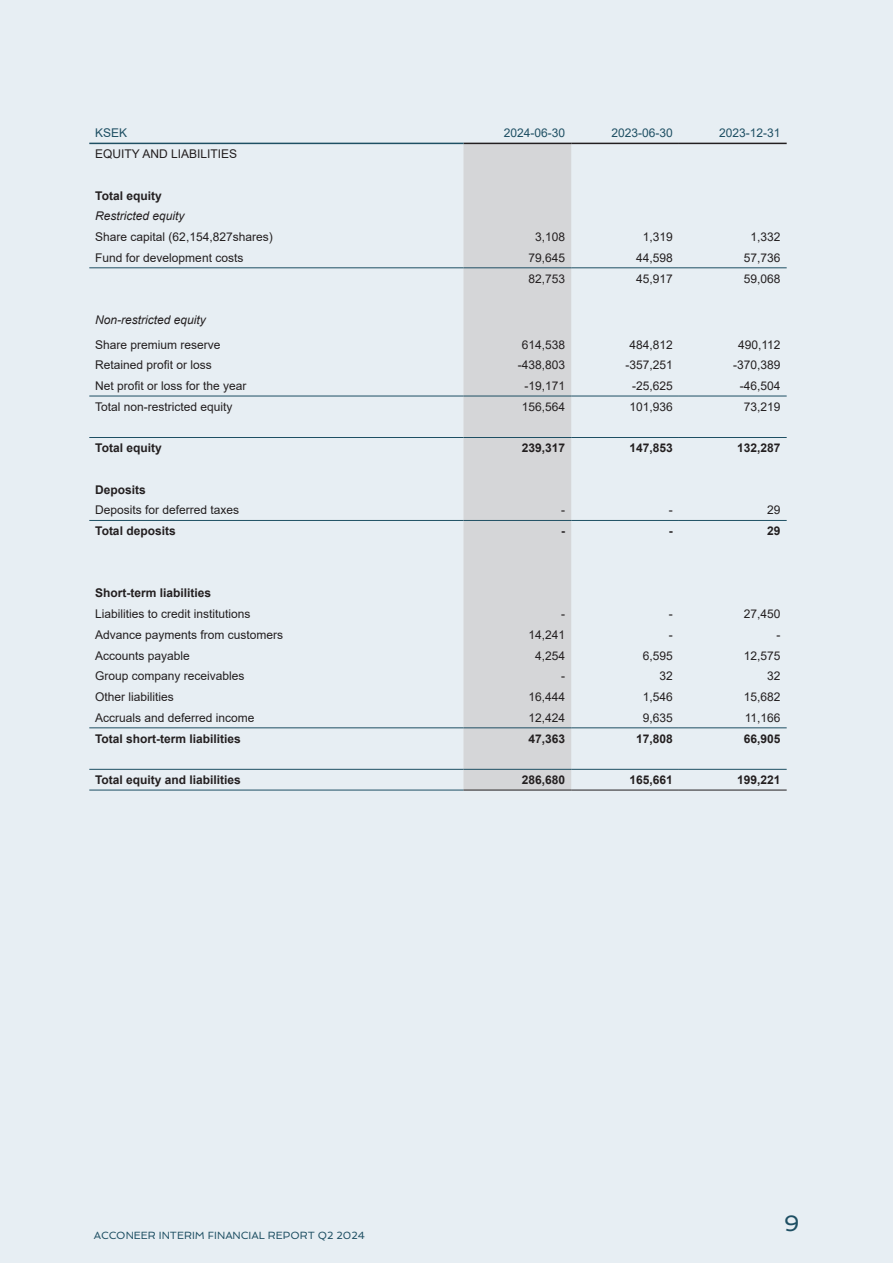
<style>
.page{position:relative;width:893px;height:1263px;background:#e7eef3}
.page>*{position:absolute;margin:0;border:0;box-sizing:border-box;transform-origin:0 0}
.t1{font:22.5px "Spinnaker";color:#1e4f63}
.t2{font:12px "Arial";color:#231f20}
.t3{font:700 12px "Arial";color:#231f20}
.t4{font:italic 12px "Arial";color:#231f20}
.t5{font:12px "Arial";color:#1e4f63}
.t6{font:10.5px "Spinnaker";color:#1e4f63}
</style>
<div class="page">
<div style="left:463px;top:144px;width:108px;height:646px;background:#d5d6d8"></div>
<hr style="left:89px;top:267px;width:374px;height:1px;background:#1e4f63">
<hr style="left:463px;top:267px;width:108px;height:1px;background:#1e4f63">
<hr style="left:571px;top:267px;width:108px;height:1px;background:#1e4f63">
<hr style="left:679px;top:267px;width:108px;height:1px;background:#1e4f63">
<hr style="left:89px;top:396px;width:374px;height:1px;background:#1e4f63">
<hr style="left:89px;top:437px;width:374px;height:1px;background:#1e4f63">
<hr style="left:463px;top:437px;width:108px;height:1px;background:#1e4f63">
<hr style="left:571px;top:437px;width:108px;height:1px;background:#1e4f63">
<hr style="left:679px;top:437px;width:108px;height:1px;background:#1e4f63">
<hr style="left:89px;top:727px;width:374px;height:1px;background:#1e4f63">
<hr style="left:463px;top:727px;width:108px;height:1px;background:#1e4f63">
<hr style="left:571px;top:727px;width:108px;height:1px;background:#1e4f63">
<hr style="left:679px;top:727px;width:108px;height:1px;background:#1e4f63">
<hr style="left:89px;top:769px;width:374px;height:1px;background:#1e4f63">
<hr style="left:463px;top:769px;width:108px;height:1px;background:#1e4f63">
<hr style="left:571px;top:769px;width:108px;height:1px;background:#1e4f63">
<hr style="left:679px;top:769px;width:108px;height:1px;background:#1e4f63">
<hr style="left:89px;top:790px;width:374px;height:1px;background:#1e4f63">
<hr style="left:463px;top:790px;width:108px;height:1px;background:#231f20">
<hr style="left:571px;top:790px;width:108px;height:1px;background:#231f20">
<hr style="left:679px;top:790px;width:108px;height:1px;background:#231f20">
<hr style="left:463px;top:143px;width:108px;height:1px;background:#231f20">
<hr style="left:571px;top:143px;width:108px;height:1px;background:#231f20">
<hr style="left:679px;top:143px;width:108px;height:1px;background:#231f20">
<hr style="left:463px;top:396px;width:108px;height:1px;background:#1e4f63">
<hr style="left:571px;top:396px;width:108px;height:1px;background:#1e4f63">
<hr style="left:679px;top:396px;width:108px;height:1px;background:#1e4f63">
<hr style="left:463px;top:520px;width:108px;height:1px;background:#1e4f63">
<hr style="left:571px;top:520px;width:108px;height:1px;background:#1e4f63">
<hr style="left:679px;top:520px;width:108px;height:1px;background:#1e4f63">
<hr style="left:89px;top:143px;width:374px;height:1px;background:#1e4f63">
<hr style="left:89px;top:520px;width:374px;height:1px;background:#1e4f63">
<p class="t5" style="left:95px;top:125px;width:34px">KSEK</p>
<p class="t5" style="left:504px;top:125px;width:63px">2024-06-30</p>
<p class="t5" style="left:612px;top:125px;width:63px">2023-06-30</p>
<p class="t5" style="left:719px;top:125px;width:63px">2023-12-31</p>
<p class="t2" style="left:95px;top:146px;width:143px">EQUITY AND LIABILITIES</p>
<p class="t3" style="left:95px;top:187px;width:68px">Total equity</p>
<p class="t4" style="left:95px;top:208px;width:91px">Restricted equity</p>
<p class="t2" style="left:95px;top:229px;width:179px">Share capital (62,154,827shares)</p>
<p class="t2" style="left:535px;top:229px;width:32px">3,108</p>
<p class="t2" style="left:643px;top:229px;width:32px">1,319</p>
<p class="t2" style="left:751px;top:229px;width:32px">1,332</p>
<p class="t2" style="left:95px;top:249px;width:150px">Fund for development costs</p>
<p class="t2" style="left:528px;top:249px;width:38px">79,645</p>
<p class="t2" style="left:636px;top:249px;width:38px">44,598</p>
<p class="t2" style="left:744px;top:249px;width:38px">57,736</p>
<p class="t2" style="left:528px;top:270px;width:38px">82,753</p>
<p class="t2" style="left:636px;top:270px;width:38px">45,917</p>
<p class="t2" style="left:744px;top:270px;width:38px">59,068</p>
<p class="t4" style="left:95px;top:312px;width:112px">Non-restricted equity</p>
<p class="t2" style="left:95px;top:336px;width:127px">Share premium reserve</p>
<p class="t2" style="left:522px;top:336px;width:45px">614,538</p>
<p class="t2" style="left:629px;top:336px;width:45px">484,812</p>
<p class="t2" style="left:738px;top:336px;width:44px">490,112</p>
<p class="t2" style="left:95px;top:357px;width:118px">Retained profit or loss</p>
<p class="t2" style="left:518px;top:357px;width:49px">-438,803</p>
<p class="t2" style="left:625px;top:357px;width:49px">-357,251</p>
<p class="t2" style="left:733px;top:357px;width:49px">-370,389</p>
<p class="t2" style="left:95px;top:377px;width:153px">Net profit or loss for the year</p>
<p class="t2" style="left:524px;top:377px;width:42px">-19,171</p>
<p class="t2" style="left:632px;top:377px;width:42px">-25,625</p>
<p class="t2" style="left:740px;top:377px;width:42px">-46,504</p>
<p class="t2" style="left:95px;top:398px;width:139px">Total non-restricted equity</p>
<p class="t2" style="left:522px;top:398px;width:45px">156,564</p>
<p class="t2" style="left:629px;top:398px;width:45px">101,936</p>
<p class="t2" style="left:744px;top:398px;width:38px">73,219</p>
<p class="t3" style="left:95px;top:440px;width:68px">Total equity</p>
<p class="t3" style="left:522px;top:440px;width:45px">239,317</p>
<p class="t3" style="left:629px;top:440px;width:45px">147,853</p>
<p class="t3" style="left:737px;top:440px;width:45px">132,287</p>
<p class="t3" style="left:95px;top:481px;width:52px">Deposits</p>
<p class="t2" style="left:95px;top:502px;width:146px">Deposits for deferred taxes</p>
<p class="t2" style="left:561px;top:502px;width:5px">-</p>
<p class="t2" style="left:669px;top:502px;width:5px">-</p>
<p class="t2" style="left:767px;top:502px;width:15px">29</p>
<p class="t3" style="left:95px;top:522px;width:82px">Total deposits</p>
<p class="t3" style="left:561px;top:522px;width:5px">-</p>
<p class="t3" style="left:669px;top:522px;width:5px">-</p>
<p class="t3" style="left:767px;top:522px;width:15px">29</p>
<p class="t3" style="left:95px;top:585px;width:118px">Short-term liabilities</p>
<p class="t2" style="left:95px;top:606px;width:157px">Liabilities to credit institutions</p>
<p class="t2" style="left:561px;top:606px;width:5px">-</p>
<p class="t2" style="left:669px;top:606px;width:5px">-</p>
<p class="t2" style="left:744px;top:606px;width:38px">27,450</p>
<p class="t2" style="left:95px;top:626px;width:190px">Advance payments from customers</p>
<p class="t2" style="left:528px;top:626px;width:38px">14,241</p>
<p class="t2" style="left:669px;top:626px;width:5px">-</p>
<p class="t2" style="left:777px;top:626px;width:5px">-</p>
<p class="t2" style="left:95px;top:647px;width:96px">Accounts payable</p>
<p class="t2" style="left:535px;top:647px;width:32px">4,254</p>
<p class="t2" style="left:643px;top:647px;width:32px">6,595</p>
<p class="t2" style="left:744px;top:647px;width:38px">12,575</p>
<p class="t2" style="left:95px;top:668px;width:151px">Group company receivables</p>
<p class="t2" style="left:561px;top:668px;width:5px">-</p>
<p class="t2" style="left:659px;top:668px;width:15px">32</p>
<p class="t2" style="left:767px;top:668px;width:15px">32</p>
<p class="t2" style="left:95px;top:689px;width:80px">Other liabilities</p>
<p class="t2" style="left:528px;top:689px;width:38px">16,444</p>
<p class="t2" style="left:643px;top:689px;width:32px">1,546</p>
<p class="t2" style="left:744px;top:689px;width:38px">15,682</p>
<p class="t2" style="left:95px;top:709px;width:161px">Accruals and deferred income</p>
<p class="t2" style="left:528px;top:709px;width:38px">12,424</p>
<p class="t2" style="left:643px;top:709px;width:32px">9,635</p>
<p class="t2" style="left:745px;top:709px;width:37px">11,166</p>
<p class="t3" style="left:95px;top:730px;width:147px">Total short-term liabilities</p>
<p class="t3" style="left:528px;top:730px;width:38px">47,363</p>
<p class="t3" style="left:636px;top:730px;width:38px">17,808</p>
<p class="t3" style="left:744px;top:730px;width:38px">66,905</p>
<p class="t3" style="left:95px;top:771px;width:147px">Total equity and liabilities</p>
<p class="t3" style="left:522px;top:771px;width:45px">286,680</p>
<p class="t3" style="left:629px;top:771px;width:45px">165,661</p>
<p class="t3" style="left:737px;top:771px;width:45px">199,221</p>
<p class="t6" style="left:94px;top:1229px;width:273px">ACCONEER INTERIM FINANCIAL REPORT Q2 2024</p>
<h1 class="t1" style="left:784px;top:1209px;width:17px">9</h1>
</div>
